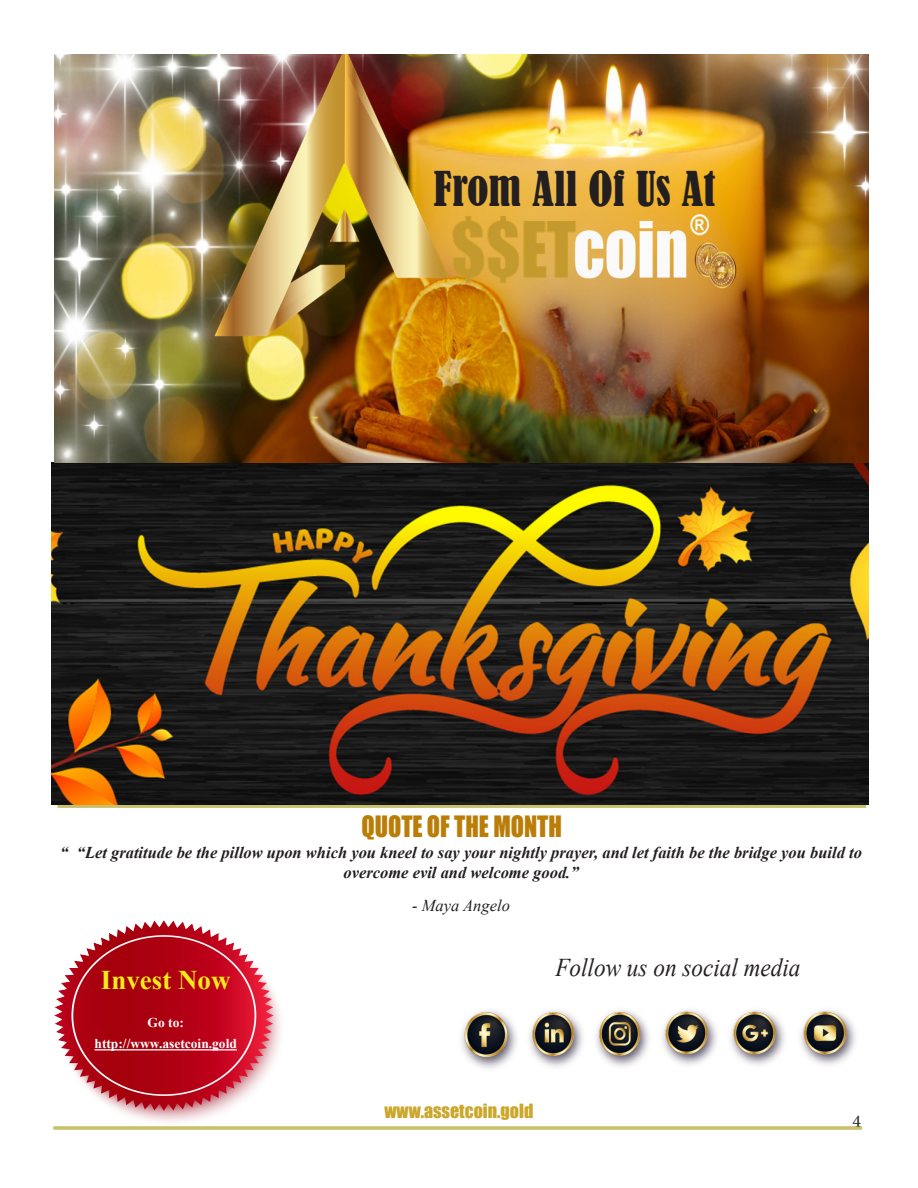
<style>
.page{position:relative;width:918px;height:1188px;background:#fff}
.page>*{position:absolute;margin:0;border:0;box-sizing:border-box;transform-origin:0 0}
.t1{font:condensed 45px "Bernard";color:#231f20}
.t2{font:27px "Impact";color:#ba7d08;scale:.9 1}
.t3{font:700 27px "Times New Roman";color:#f4ec1a}
.t4{font:italic 25.5px "Times New Roman";color:#231f20;scale:.91 1}
.t5{font:18px "Impact";color:#cba72b}
.t6{font:18px "Minion Pro";color:#231f20}
.t7{font:italic 700 16.5px/19.8px "Times New Roman";color:#231f20;text-align:center}
.t8{font:italic 16.5px "Times New Roman";color:#231f20}
.t9{font:700 13.5px "Times New Roman";color:#fff}
</style>
<div class="page">
<img style="left:461px;top:1010px;width:188px;height:59px">
<img style="left:662px;top:1010px;width:123px;height:55px">
<img style="left:800px;top:1010px;width:56px;height:55px">
<hr style="left:57px;top:805px;width:809px;height:1px;background:#b4aa33">
<hr style="left:57px;top:806px;width:809px;height:1px;background:#b4aa33">
<hr style="left:57px;top:807px;width:809px;height:1px;background:#b4aa33">
<hr style="left:53px;top:1126px;width:809px;height:1px;background:#b4aa33">
<hr style="left:53px;top:1128px;width:809px;height:1px;background:#b4aa33">
<hr style="left:53px;top:1129px;width:809px;height:1px;background:#b4aa33">
<img style="left:52px;top:463px;width:817px;height:342px">
<img style="left:54px;top:54px;width:814px;height:409px">
<img style="left:54px;top:921px;width:232px;height:207px">
<hr style="left:94px;top:1049px;width:143px;height:1px;background:#fff">
<p class="t1" style="left:434px;top:163px;width:283px">From All Of Us At</p>
<p class="t2" style="left:361px;top:805px;width:224px">QUOTE OF THE MONTH</p>
<p class="t7" style="left:60px;top:842px;width:803px">“ “Let gratitude be the pillow upon which you kneel to say your nightly prayer, and let faith be the bridge you build to overcome evil and welcome good.”</p>
<p class="t8" style="left:412px;top:894px;width:99px">- Maya Angelo</p>
<p class="t3" style="left:101px;top:960px;width:131px">Invest Now</p>
<p class="t9" style="left:148px;top:1013px;width:38px">Go to:</p>
<p class="t9" style="left:94px;top:1034px;width:144px">http://www.asetcoin.gold</p>
<p class="t4" style="left:555px;top:950px;width:271px">Follow us on social media</p>
<p class="t5" style="left:385px;top:1097px;width:150px">www.assetcoin.gold</p>
<p class="t6" style="left:852px;top:1109px;width:10px">4</p>
</div>
